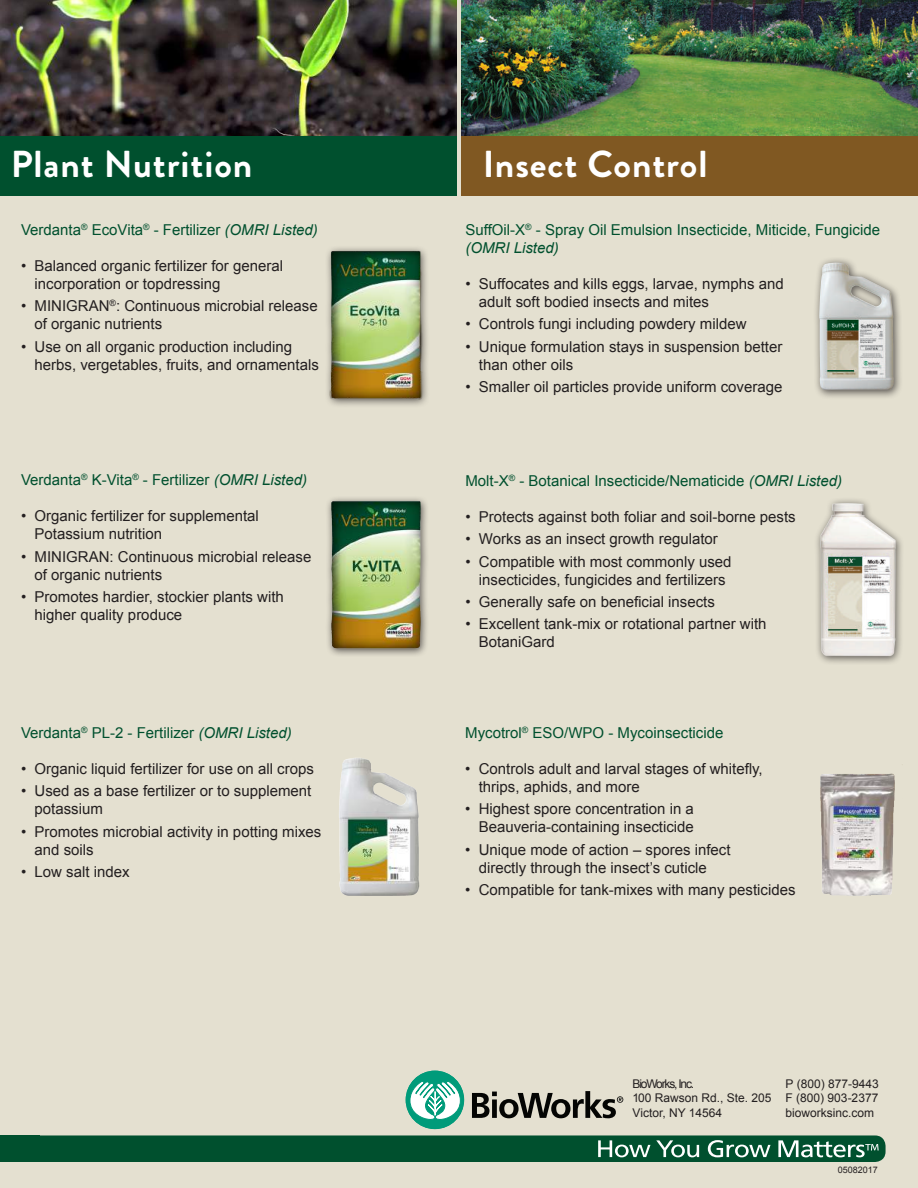
<style>
.page{position:relative;width:918px;height:1188px;background:#e4e0d0}
.page>*{position:absolute;margin:0;border:0;box-sizing:border-box;transform-origin:0 0}
.t1{font:700 37.5px "Brandon Grotesque";letter-spacing:.025em;color:#fff}
.t2{font:15px/18px "Arial";color:#231f20}
.t3{font:15px/18px "Arial";color:#00502e}
.t4{font:12px/14.4px "Arial";color:#231f20}
.t5{font:9px "Arial";color:#231f20}
.s1{font-style:italic}
</style>
<div class="page">
<div style="left:814px;top:497px;width:91px;height:168px;background:#231f20;opacity:.75"></div>
<img style="left:814px;top:497px;width:87px;height:160px">
<div style="left:813px;top:256px;width:91px;height:143px;background:#231f20;opacity:.75"></div>
<img style="left:819px;top:263px;width:75px;height:127px">
<img style="left:327px;top:498px;width:100px;height:157px">
<img style="left:327px;top:248px;width:100px;height:158px">
<img style="left:339px;top:758px;width:81px;height:138px">
<img style="left:820px;top:773px;width:75px;height:123px">
<img style="left:0;top:0;width:456px;height:136px">
<img style="left:462px;top:0;width:456px;height:136px">
<div style="left:462px;top:136px;width:456px;height:59px;background:#805822"></div>
<div style="left:0;top:136px;width:456px;height:59px;background:#00502e"></div>
<div style="left:16px;top:1135px;width:870px;height:27px;background:#00502e;border-radius:11px"></div>
<div style="left:0;top:1135px;width:40px;height:27px;background:#00502e"></div>
<svg style="left:598px;top:1140px;width:52px;height:17px"></svg>
<svg style="left:656px;top:1140px;width:43px;height:17px"></svg>
<svg style="left:708px;top:1140px;width:63px;height:17px"></svg>
<svg style="left:778px;top:1140px;width:101px;height:17px"></svg>
<svg style="left:472px;top:1091px;width:151px;height:27px"></svg>
<div style="left:406px;top:1071px;width:58px;height:58px;background:#009b7a;border-radius:50%"></div>
<svg style="left:410px;top:1081px;width:51px;height:44px"></svg>
<h1 class="t1" style="left:11px;top:138px;width:243px">Plant Nutrition</h1>
<h1 class="t1" style="left:483px;top:138px;width:226px">Insect Control</h1>
<p class="t3" style="left:21px;top:221px;width:298px">Verdanta<sup>®</sup> EcoVita<sup>®</sup> - Fertilizer <span class="s1">(OMRI Listed)</span></p>
<p class="t2" style="left:35px;top:257px;width:250px;text-indent:-14px">• Balanced organic fertilizer for general incorporation or topdressing</p>
<p class="t2" style="left:35px;top:297px;width:285px;text-indent:-14px">• MINIGRAN<sup>®</sup>: Continuous microbial release of organic nutrients</p>
<p class="t2" style="left:35px;top:338px;width:286px;text-indent:-14px">• Use on all organic production including herbs, vergetables, fruits, and ornamentals</p>
<p class="t3" style="left:21px;top:471px;width:288px">Verdanta<sup>®</sup> K-Vita<sup>®</sup> - Fertilizer <span class="s1">(OMRI Listed)</span></p>
<p class="t2" style="left:35px;top:507px;width:226px;text-indent:-14px">• Organic fertilizer for supplemental<br>Potassium nutrition</p>
<p class="t2" style="left:35px;top:547px;width:278px;text-indent:-14px">• MINIGRAN: Continuous microbial release of organic nutrients</p>
<p class="t2" style="left:35px;top:588px;width:251px;text-indent:-14px">• Promotes hardier, stockier plants with higher quality produce</p>
<p class="t3" style="left:21px;top:724px;width:272px">Verdanta<sup>®</sup> PL-2 - Fertilizer <span class="s1">(OMRI Listed)</span></p>
<p class="t2" style="left:21px;top:760px;width:294px">• Organic liquid fertilizer for use on all crops</p>
<p class="t2" style="left:35px;top:782px;width:278px;text-indent:-14px">• Used as a base fertilizer or to supplement potassium</p>
<p class="t2" style="left:35px;top:823px;width:288px;text-indent:-14px">• Promotes microbial activity in potting mixes and soils</p>
<p class="t2" style="left:21px;top:863px;width:110px">• Low salt index</p>
<p class="t3" style="left:465px;top:221px;width:416px">SuffOil-X<sup>®</sup> - Spray Oil Emulsion Insecticide, Miticide, Fungicide <span class="s1">(OMRI Listed)</span></p>
<p class="t2" style="left:479px;top:275px;width:306px;text-indent:-14px">• Suffocates and kills eggs, larvae, nymphs and adult soft bodied insects and mites</p>
<p class="t2" style="left:465px;top:315px;width:283px">• Controls fungi including powdery mildew</p>
<p class="t2" style="left:479px;top:338px;width:305px;text-indent:-14px">• Unique formulation stays in suspension better than other oils</p>
<p class="t2" style="left:465px;top:378px;width:318px">• Smaller oil particles provide uniform coverage</p>
<p class="t3" style="left:465px;top:472px;width:378px">Molt-X<sup>®</sup> - Botanical Insecticide/Nematicide <span class="s1">(OMRI Listed)</span></p>
<p class="t2" style="left:465px;top:508px;width:332px">• Protects against both foliar and soil-borne pests</p>
<p class="t2" style="left:465px;top:530px;width:254px">• Works as an insect growth regulator</p>
<p class="t2" style="left:465px;top:553px;width:268px;text-align:center">• Compatible with most commonly used insecticides, fungicides and fertilizers</p>
<p class="t2" style="left:465px;top:593px;width:251px">• Generally safe on beneficial insects</p>
<p class="t2" style="left:479px;top:615px;width:289px;text-indent:-14px">• Excellent tank-mix or rotational partner with<br>BotaniGard</p>
<p class="t3" style="left:465px;top:724px;width:260px">Mycotrol<sup>®</sup> ESO/WPO - Mycoinsecticide</p>
<p class="t2" style="left:479px;top:760px;width:286px;text-indent:-14px">• Controls adult and larval stages of whitefly, thrips, aphids, and more</p>
<p class="t2" style="left:465px;top:800px;width:230px;text-align:right">• Highest spore concentration in a<br>Beauveria-containing insecticide</p>
<p class="t2" style="left:479px;top:841px;width:253px;text-indent:-14px">• Unique mode of action – spores infect directly through the insect’s cuticle</p>
<p class="t2" style="left:465px;top:881px;width:332px">• Compatible for tank-mixes with many pesticides</p>
<p class="t4" style="left:633px;top:1077px;width:140px">BioWorks, Inc.<br>100 Rawson Rd., Ste. 205<br>Victor, NY 14564</p>
<p class="t4" style="left:786px;top:1077px;width:95px;text-align:justify">P (800) 877-9443<br>F (800) 903-2377 bioworksinc.com</p>
<p class="t5" style="left:838px;top:1164px;width:42px">05082017</p>
</div>
